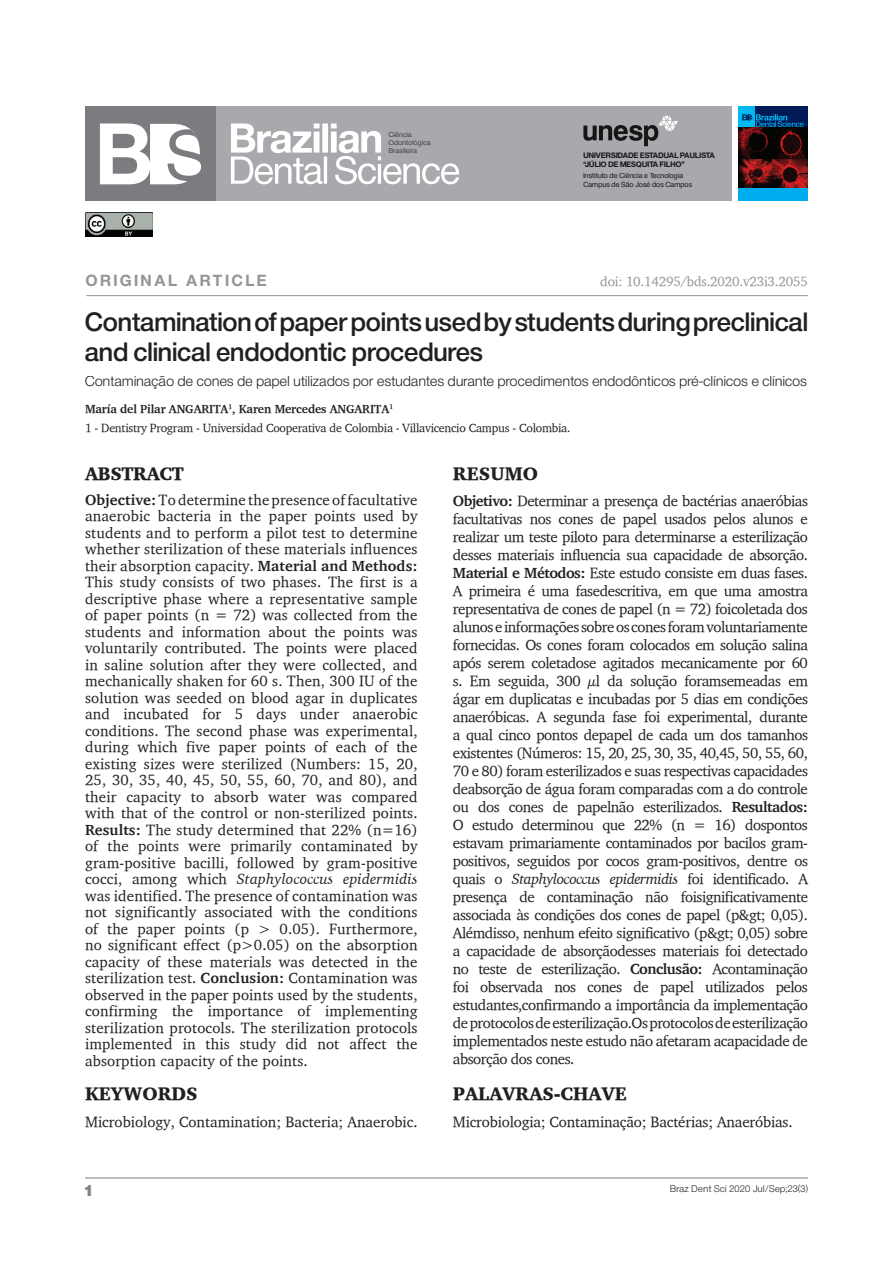
<style>
.page{position:relative;width:893px;height:1263px;background:#fff}
.page>*{position:absolute;margin:0;border:0;box-sizing:border-box;transform-origin:0 0}
.t1{font:24.75px/29.7px "Sh Europa Nr 2 Medium";letter-spacing:.02em;color:#231f20}
.t2{font:900 18.75px "Charter";color:#231f20}
.t3{font:900 18.75px "Charter";letter-spacing:-.02em;color:#231f20}
.t4{font:15px/16.5px "Charter";letter-spacing:-.01em;color:#231f20;text-align:justify}
.t5{font:700 15px "Sh Europa Nr 2";letter-spacing:.2em;color:#939598}
.t6{font:15px "Sh Europa Nr 2 Ultra";color:#808285}
.t7{font:13.5px "Sh Europa Nr 2 Light";letter-spacing:.03em;color:#231f20}
.t8{font:13.5px "Charter";letter-spacing:-.015em;color:#939598}
.t9{font:12px/18.6px "Charter";letter-spacing:-.02em;color:#231f20}
.t10{font:9px "Sh Europa Nr 2 Light";letter-spacing:.05em;color:#231f20}
.t11{font:700 7.35px/8.7px "Sh Europa Nr 2";letter-spacing:.025em;color:#231f20}
.t12{font:6.9px/8.2px "Sh Europa Nr 2";letter-spacing:.025em;color:#231f20}
.t13{font:6.75px/8.1px "Sh Europa Nr 2 Light";letter-spacing:.05em;color:#231f20}
.s1{font-weight:700}
.s2{font-style:italic}
</style>
<div class="page">
<hr style="left:85px;top:1177px;width:723px;height:1px;background:#808285">
<div style="left:738px;top:188px;width:70px;height:13px;background:#00aeef"></div>
<img style="left:738px;top:158px;width:34px;height:30px">
<img style="left:772px;top:158px;width:36px;height:30px">
<div style="left:738px;top:127px;width:70px;height:31px;background:#040503"></div>
<img style="left:777px;top:129px;width:28px;height:29px">
<img style="left:738px;top:127px;width:32px;height:32px">
<hr style="left:86px;top:295px;width:722px;height:1px;background:#939598">
<div style="left:85px;top:106px;width:646px;height:95px;background:#a8a9ad"></div>
<svg style="left:583px;top:116px;width:95px;height:30px"></svg>
<svg style="left:231px;top:123px;width:228px;height:61px"></svg>
<div style="left:85px;top:106px;width:131px;height:95px;background:#7a7c7f"></div>
<svg style="left:100px;top:123px;width:101px;height:61px"></svg>
<img style="left:85px;top:213px;width:67px;height:23px">
<div style="left:738px;top:106px;width:70px;height:21px;background:#001a56"></div>
<div style="left:738px;top:106px;width:16px;height:21px;background:#00baf1"></div>
<svg style="left:742px;top:114px;width:62px;height:13px"></svg>
<p class="t13" style="left:389px;top:130px;width:43px">Ciência<br>Odontológica<br>Brasileira</p>
<p class="t11" style="left:583px;top:151px;width:133px">UNIVERSIDADE ESTADUAL PAULISTA “JÚLIO DE MESQUITA FILHO”</p>
<p class="t12" style="left:583px;top:172px;width:110px">Instituto de Ciência e Tecnologia<br>Campus de São José dos Campos</p>
<p class="t5" style="left:86px;top:272px;width:182px">ORIGINAL ARTICLE</p>
<h1 class="t1" style="left:85px;top:307px;width:724px">Contamination of paper points used by students during preclinical and clinical endodontic procedures</h1>
<p class="t7" style="left:85px;top:374px;width:723px">Contaminação de cones de papel utilizados por estudantes durante procedimentos endodônticos pré-clínicos e clínicos</p>
<p class="t9" style="left:85px;top:399px;width:487px"><span class="s1">María del Pilar ANGARITA</span><sup>1</sup><span class="s1">, Karen Mercedes ANGARITA</span><sup>1<br></sup>1 - Dentistry Program - Universidad Cooperativa de Colombia - Villavicencio Campus - Colombia.</p>
<p class="t8" style="left:600px;top:273px;width:209px">doi: 10.14295/bds.2020.v23i3.2055</p>
<p class="t3" style="left:85px;top:462px;width:100px">ABSTRACT</p>
<p class="t4" style="left:85px;top:491px;width:334px"><span class="s1">Objective:</span> To determine the presence of facultative anaerobic bacteria in the paper points used by students and to perform a pilot test to determine whether sterilization of these materials influences their absorption capacity. <span class="s1">Material and Methods:<br></span>This study consists of two phases. The first is a descriptive phase where a representative sample of paper points (n = 72) was collected from the students and information about the points was voluntarily contributed. The points were placed in saline solution after they were collected, and mechanically shaken for 60 s. Then, 300 IU of the solution was seeded on blood agar in duplicates and incubated for 5 days under anaerobic conditions. The second phase was experimental, during which five paper points of each of the existing sizes were sterilized (Numbers: 15, 20, 25, 30, 35, 40, 45, 50, 55, 60, 70, and 80), and their capacity to absorb water was compared with that of the control or non-sterilized points.<br><span class="s1">Results:</span> The study determined that 22% (n=16) of the points were primarily contaminated by gram-positive bacilli, followed by gram-positive cocci, among which <span class="s2">Staphylococcus epidermidis </span>was identified. The presence of contamination was not significantly associated with the conditions of the paper points (p &gt; 0.05). Furthermore, no significant effect (p&gt;0.05) on the absorption capacity of these materials was detected in the sterilization test. <span class="s1">Conclusion:</span> Contamination was observed in the paper points used by the students, confirming the importance of implementing sterilization protocols. The sterilization protocols implemented in this study did not affect the absorption capacity of the points.</p>
<p class="t2" style="left:85px;top:1082px;width:114px">KEYWORDS</p>
<p class="t4" style="left:85px;top:1113px;width:334px">Microbiology, Contamination; Bacteria; Anaerobic.</p>
<p class="t6" style="left:85px;top:1182px;width:8px">1</p>
<p class="t2" style="left:453px;top:462px;width:87px">RESUMO</p>
<p class="t4" style="left:453px;top:492px;width:357px;line-height:18px"><span class="s1">Objetivo:</span> Determinar a presença de bactérias anaeróbias facultativas nos cones de papel usados pelos alunos e realizar um teste piloto para determinarse a esterilização desses materiais influencia sua capacidade de absorção.<br><span class="s1">Material e Métodos:</span> Este estudo consiste em duas fases.<br>A primeira é uma fasedescritiva, em que uma amostra representativa de cones de papel (n = 72) foicoletada dos alunos e informações sobre os cones foram voluntariamente fornecidas. Os cones foram colocados em solução salina após serem coletadose agitados mecanicamente por 60 s. Em seguida, 300 µl da solução foramsemeadas em ágar em duplicatas e incubadas por 5 dias em condições anaeróbicas. A segunda fase foi experimental, durante a qual cinco pontos depapel de cada um dos tamanhos existentes (Números: 15, 20, 25, 30, 35, 40,45, 50, 55, 60, 70 e 80) foram esterilizados e suas respectivas capacidades deabsorção de água foram comparadas com a do controle ou dos cones de papelnão esterilizados. <span class="s1">Resultados:<br></span>O estudo determinou que 22% (n = 16) dospontos estavam primariamente contaminados por bacilos gram&shy;positivos, seguidos por cocos gram-positivos, dentre os quais o <span class="s2">Staphylococcus epidermidis</span> foi identificado. A presença de contaminação não foisignificativamente associada às condições dos cones de papel (p&amp;gt; 0,05).<br>Alémdisso, nenhum efeito significativo (p&amp;gt; 0,05) sobre a capacidade de absorçãodesses materiais foi detectado no teste de esterilização. <span class="s1">Conclusão:</span> Acontaminação foi observada nos cones de papel utilizados pelos estudantes,confirmando a importância da implementação de protocolos de esterilização.Os protocolos de esterilização implementados neste estudo não afetaram acapacidade de absorção dos cones.</p>
<p class="t2" style="left:453px;top:1082px;width:176px">PALAVRAS-CHAVE</p>
<p class="t4" style="left:453px;top:1113px;width:341px">Microbiologia; Contaminação; Bactérias; Anaeróbias.</p>
<p class="t10" style="left:670px;top:1183px;width:139px">Braz Dent Sci 2020 Jul/Sep;23(3)</p>
</div>
